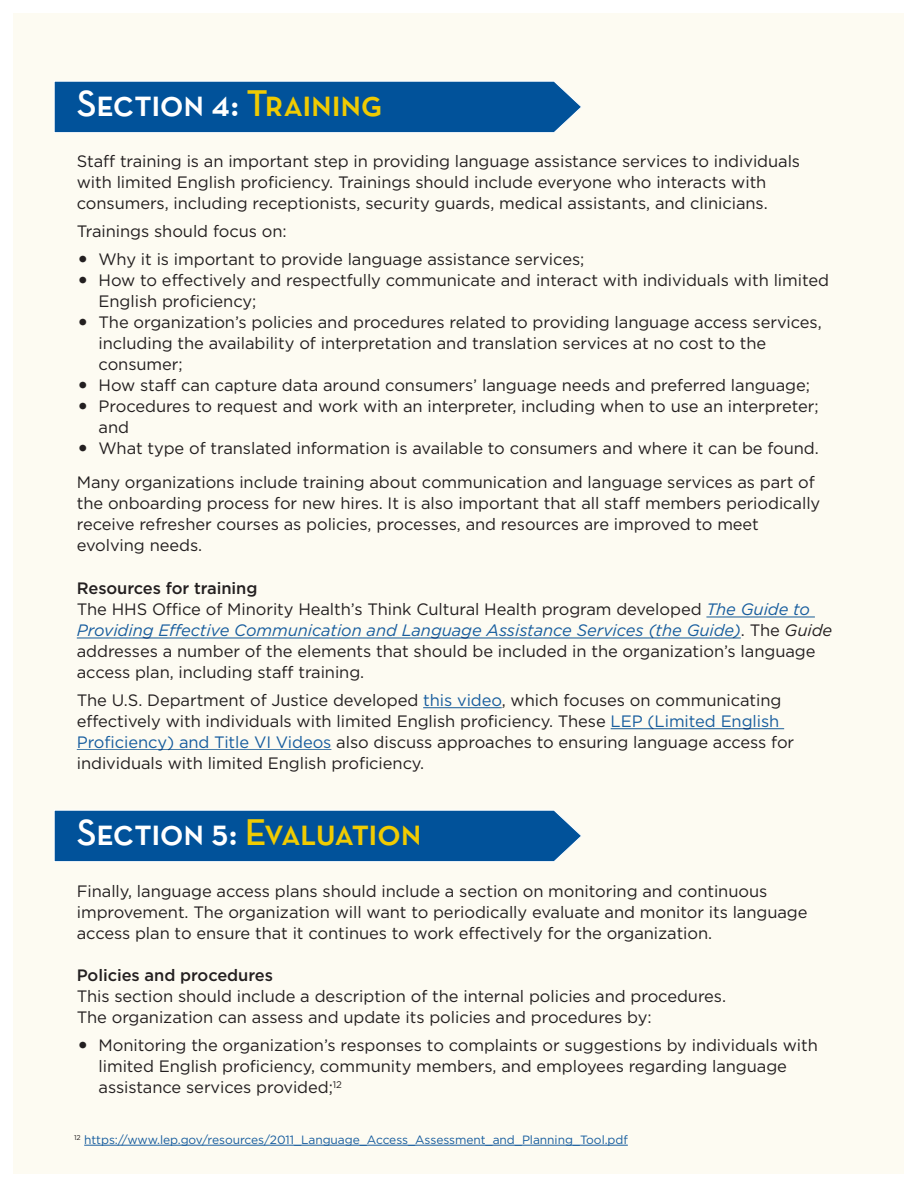
<style>
.page{position:relative;width:918px;height:1188px;background:#fff}
.page>*{position:absolute;margin:0;border:0;box-sizing:border-box;transform-origin:0 0}
.t1{font:37.5px "Neutra Text Demi SC";letter-spacing:-.02em;color:#f0cb02}
.t2{font:37.5px "Neutra Text Demi SC";letter-spacing:-.01em;color:#fff}
.t3{font:16.5px/21px "Gotham";letter-spacing:-.005em;color:#231f20}
.t4{font:500 16.5px "Gotham";letter-spacing:-.005em;color:#231f20}
.t5{font:12px "Gotham";letter-spacing:-.005em;color:#175d9e}
.s1{color:#f0cb02}
.s2{font-size:25.5px}
.s3{font-style:italic;color:#175d9e}
.s4{font-style:italic}
.s5{color:#175d9e}
.s6{color:#fff}
</style>
<div class="page">
<div style="left:14px;top:14px;width:890px;height:1160px;background:#fdfbf2"></div>
<div style="left:54px;top:81px;width:527px;height:52px;background:#01529a"></div>
<hr style="left:706px;top:617px;width:109px;height:1px;background:#175d9e">
<hr style="left:77px;top:638px;width:664px;height:1px;background:#175d9e">
<hr style="left:423px;top:707px;width:79px;height:1px;background:#175d9e">
<hr style="left:611px;top:728px;width:173px;height:1px;background:#175d9e">
<hr style="left:77px;top:749px;width:254px;height:1px;background:#175d9e">
<div style="left:54px;top:810px;width:527px;height:52px;background:#01529a"></div>
<hr style="left:84px;top:1145px;width:544px;height:1px;background:#175d9e">
<h2 class="t2" style="left:77px;top:80px;width:307px">Section 4: <span class="s1">Training</span></h2>
<p class="t3" style="left:77px;top:150px;width:725px">Staff training is an important step in providing language assistance services to individuals with limited English proficiency. Trainings should include everyone who interacts with consumers, including receptionists, security guards, medical assistants, and clinicians.</p>
<p class="t3" style="left:77px;top:220px;width:211px">Trainings should focus on:</p>
<p class="t3" style="left:77px;top:248px;width:509px"><span class="s2">•</span> Why it is important to provide language assistance services;</p>
<p class="t3" style="left:99px;top:269px;width:732px;text-indent:-22px"><span class="s2">•</span> How to effectively and respectfully communicate and interact with individuals with limited<br>English proficiency;</p>
<p class="t3" style="left:99px;top:311px;width:725px;text-indent:-22px"><span class="s2">•</span> The organization’s policies and procedures related to providing language access services, including the availability of interpretation and translation services at no cost to the consumer;</p>
<p class="t3" style="left:77px;top:374px;width:735px"><span class="s2">•</span> How staff can capture data around consumers’ language needs and preferred language;</p>
<p class="t3" style="left:99px;top:395px;width:721px;text-indent:-22px"><span class="s2">•</span> Procedures to request and work with an interpreter, including when to use an interpreter; and</p>
<p class="t3" style="left:77px;top:437px;width:744px"><span class="s2">•</span> What type of translated information is available to consumers and where it can be found.</p>
<p class="t3" style="left:77px;top:471px;width:745px">Many organizations include training about communication and language services as part of the onboarding process for new hires. It is also important that all staff members periodically receive refresher courses as policies, processes, and resources are improved to meet evolving needs.</p>
<h3 class="t4" style="left:77px;top:577px;width:182px">Resources for training</h3>
<p class="t3" style="left:77px;top:598px;width:757px">The HHS Office of Minority Health’s Think Cultural Health program developed <span class="s3">The Guide to Providing Effective Communication and Language Assistance Services (the Guide)</span>. The <span class="s4">Guide </span>addresses a number of the elements that should be included in the organization’s language access plan, including staff training.</p>
<p class="t3" style="left:77px;top:689px;width:719px">The U.S. Department of Justice developed <span class="s5">this video</span>, which focuses on communicating effectively with individuals with limited English proficiency. These <span class="s5">LEP (Limited English Proficiency) and Title VI Videos</span> also discuss approaches to ensuring language access for individuals with limited English proficiency.</p>
<h2 class="t1" style="left:77px;top:809px;width:346px"><span class="s6">Section 5:</span> Evaluation</h2>
<p class="t3" style="left:77px;top:880px;width:732px">Finally, language access plans should include a section on monitoring and continuous improvement. The organization will want to periodically evaluate and monitor its language access plan to ensure that it continues to work effectively for the organization.</p>
<h3 class="t4" style="left:77px;top:965px;width:198px">Policies and procedures</h3>
<p class="t3" style="left:77px;top:986px;width:651px">This section should include a description of the internal policies and procedures.<br>The organization can assess and update its policies and procedures by:</p>
<p class="t3" style="left:99px;top:1034px;width:721px;text-indent:-22px"><span class="s2">•</span> Monitoring the organization’s responses to complaints or suggestions by individuals with limited English proficiency, community members, and employees regarding language assistance services provided;<sup>12</sup></p>
<p class="t5" style="left:74px;top:1132px;width:555px"><sup>12</sup> https://www.lep.gov/resources/2011_Language_Access_Assessment_and_Planning_Tool.pdf</p>
</div>
